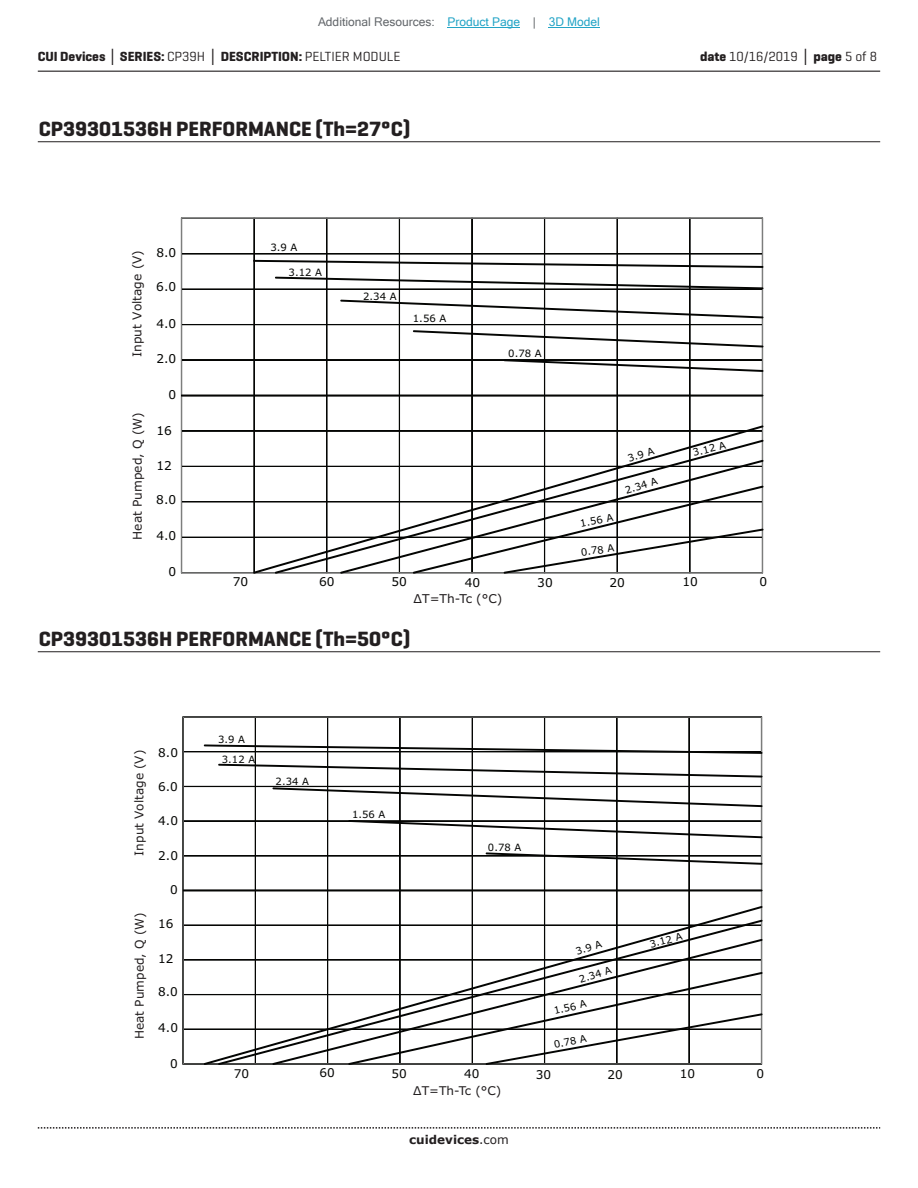
<style>
.page{position:relative;width:918px;height:1188px;background:#fff}
.page>*{position:absolute;margin:0;border:0;box-sizing:border-box;transform-origin:0 0}
.t1{font:700 21px "Geogrotesque";color:#231f20}
.t2{font:700 13.5px "Geogrotesque";color:#231f20}
.t3{font:13.5px "Geogrotesque";color:#231f20}
.t4{font:12.15px "Verdana";color:#040503}
.t5{font:12.15px "Verdana";color:#231f20}
.t6{font:12.15px "Verdana";color:#211d1e}
.t7{font:12px "Verdana";color:#040503}
.t8{font:12px "Microsoft Sans Serif";color:#63676b}
.t9{font:12px "Verdana";color:#231f20}
.t10{font:700 12px "Verdana";color:#231f20}
.t11{font:12px "Verdana";color:#211d1e}
.t12{font:10.05px "Verdana";letter-spacing:.005em;color:#040503}
.s1{color:#23a4c6}
.s2{font-family:"Verdana"}
.s3{font-weight:400}
.s4{font-weight:700}
.s5{font-family:"Verdana";font-weight:700}
</style>
<div class="page">
<hr style="left:38px;top:71px;width:842px;height:1px;background:#231f20">
<svg style="left:38px;top:1127px;width:842px;height:2px"></svg>
<hr style="left:182px;top:573px;width:580px;height:1px;background:#040503">
<svg style="left:181px;top:218px;width:582px;height:355px"></svg>
<svg style="left:253px;top:425px;width:510px;height:149px"></svg>
<svg style="left:504px;top:359px;width:259px;height:13px"></svg>
<svg style="left:413px;top:330px;width:350px;height:17px"></svg>
<svg style="left:340px;top:300px;width:423px;height:18px"></svg>
<svg style="left:275px;top:277px;width:488px;height:12px"></svg>
<svg style="left:253px;top:260px;width:510px;height:8px"></svg>
<svg style="left:182px;top:395px;width:581px;height:2px"></svg>
<hr style="left:183px;top:1064px;width:579px;height:1px;background:#040503">
<svg style="left:183px;top:717px;width:579px;height:347px"></svg>
<svg style="left:204px;top:906px;width:558px;height:159px"></svg>
<svg style="left:486px;top:852px;width:276px;height:13px"></svg>
<svg style="left:348px;top:820px;width:414px;height:18px"></svg>
<svg style="left:272px;top:787px;width:490px;height:20px"></svg>
<svg style="left:218px;top:764px;width:544px;height:14px"></svg>
<svg style="left:204px;top:744px;width:558px;height:10px"></svg>
<svg style="left:183px;top:890px;width:579px;height:1px"></svg>
<hr style="left:38px;top:651px;width:842px;height:1px;background:#231f20">
<hr style="left:38px;top:141px;width:842px;height:1px;background:#231f20">
<hr style="left:448px;top:27px;width:72px;height:1px;background:#23a4c6">
<hr style="left:549px;top:27px;width:51px;height:1px;background:#23a4c6">
<p class="t8" style="left:318px;top:15px;width:283px">Additional Resources: <span class="s1">Product Page</span> | <span class="s1">3D Model</span></p>
<h2 class="t2" style="left:38px;top:48px;width:364px">CUI Devices <span class="s2">│</span> SERIES: <span class="s3">CP39H</span> <span class="s2">│</span> DESCRIPTION: <span class="s3">PELTIER MODULE</span></h2>
<h2 class="t3" style="left:700px;top:48px;width:179px"><span class="s4">date</span> 10/16/2019 <span class="s5">│</span> <span class="s4">page</span> 5 of 8</h2>
<h1 class="t1" style="left:39px;top:116px;width:373px">CP39301536H PERFORMANCE (Th=27°C)</h1>
<p class="t5" style="left:129px;top:357px;width:108px;rotate:-90deg">Input Voltage (V)</p>
<p class="t5" style="left:129px;top:540px;width:129px;rotate:-90deg">Heat Pumped, Q (W)</p>
<p class="t4" style="left:156px;top:244px;width:21px">8.0</p>
<p class="t4" style="left:156px;top:278px;width:21px">6.0</p>
<p class="t4" style="left:156px;top:316px;width:21px">4.0</p>
<p class="t4" style="left:156px;top:351px;width:21px">2.0</p>
<p class="t4" style="left:168px;top:386px;width:9px">0</p>
<p class="t4" style="left:156px;top:422px;width:17px">16</p>
<p class="t4" style="left:156px;top:457px;width:17px">12</p>
<p class="t4" style="left:156px;top:491px;width:21px">8.0</p>
<p class="t4" style="left:156px;top:527px;width:21px">4.0</p>
<p class="t12" style="left:270px;top:241px;width:29px">3.9 A</p>
<p class="t12" style="left:289px;top:265px;width:35px">3.12 A</p>
<p class="t12" style="left:363px;top:289px;width:35px">2.34 A</p>
<p class="t12" style="left:413px;top:312px;width:35px">1.56 A</p>
<p class="t12" style="left:508px;top:346px;width:35px">0.78 A</p>
<p class="t12" style="left:579px;top:516px;width:35px;rotate:-11deg">1.56 A</p>
<p class="t12" style="left:580px;top:545px;width:35px;rotate:-7deg">0.78 A</p>
<p class="t12" style="left:626px;top:452px;width:29px;rotate:-18deg">3.9 A</p>
<p class="t12" style="left:691px;top:446px;width:35px;rotate:-14deg">3.12 A</p>
<p class="t12" style="left:623px;top:484px;width:35px;rotate:-18deg">2.34 A</p>
<p class="t4" style="left:168px;top:563px;width:9px">0</p>
<p class="t4" style="left:233px;top:573px;width:17px">70</p>
<p class="t4" style="left:319px;top:573px;width:17px">60</p>
<p class="t4" style="left:392px;top:573px;width:17px">50</p>
<p class="t4" style="left:465px;top:574px;width:17px">40</p>
<p class="t4" style="left:537px;top:574px;width:17px">30</p>
<p class="t4" style="left:609px;top:574px;width:17px">20</p>
<p class="t4" style="left:682px;top:573px;width:17px">10</p>
<p class="t4" style="left:760px;top:573px;width:9px">0</p>
<p class="t6" style="left:414px;top:591px;width:90px">ΔT=Th-Tc (°C)</p>
<h1 class="t1" style="left:39px;top:626px;width:373px">CP39301536H PERFORMANCE (Th=50°C)</h1>
<p class="t9" style="left:131px;top:856px;width:107px;rotate:-90deg">Input Voltage (V)</p>
<p class="t9" style="left:131px;top:1039px;width:128px;rotate:-90deg">Heat Pumped, Q (W)</p>
<p class="t7" style="left:158px;top:744px;width:21px">8.0</p>
<p class="t7" style="left:158px;top:778px;width:21px">6.0</p>
<p class="t7" style="left:158px;top:812px;width:21px">4.0</p>
<p class="t7" style="left:158px;top:847px;width:21px">2.0</p>
<p class="t7" style="left:170px;top:881px;width:9px">0</p>
<p class="t7" style="left:158px;top:915px;width:17px">16</p>
<p class="t7" style="left:158px;top:950px;width:17px">12</p>
<p class="t7" style="left:158px;top:984px;width:21px">8.0</p>
<p class="t7" style="left:158px;top:1019px;width:21px">4.0</p>
<p class="t7" style="left:170px;top:1055px;width:9px">0</p>
<p class="t12" style="left:218px;top:733px;width:28px">3.9 A</p>
<p class="t12" style="left:222px;top:752px;width:35px">3.12 A</p>
<p class="t12" style="left:276px;top:774px;width:35px">2.34 A</p>
<p class="t12" style="left:352px;top:808px;width:35px">1.56 A</p>
<p class="t12" style="left:488px;top:841px;width:35px">0.78 A</p>
<p class="t7" style="left:234px;top:1065px;width:17px">70</p>
<p class="t12" style="left:574px;top:945px;width:28px;rotate:-18deg">3.9 A</p>
<p class="t12" style="left:577px;top:973px;width:35px;rotate:-18deg">2.34 A</p>
<p class="t12" style="left:552px;top:1004px;width:35px;rotate:-13deg">1.56 A</p>
<p class="t12" style="left:552px;top:1038px;width:35px;rotate:-12deg">0.78 A</p>
<p class="t12" style="left:648px;top:938px;width:35px;rotate:-15deg">3.12 A</p>
<p class="t7" style="left:319px;top:1065px;width:17px">60</p>
<p class="t7" style="left:391px;top:1065px;width:17px">50</p>
<p class="t7" style="left:464px;top:1065px;width:17px">40</p>
<p class="t7" style="left:536px;top:1066px;width:17px">30</p>
<p class="t7" style="left:608px;top:1066px;width:17px">20</p>
<p class="t7" style="left:680px;top:1065px;width:17px">10</p>
<p class="t7" style="left:756px;top:1065px;width:9px">0</p>
<p class="t11" style="left:413px;top:1082px;width:90px">ΔT=Th-Tc (°C)</p>
<p class="t10" style="left:409px;top:1131px;width:101px">cuidevices<span class="s3">.com</span></p>
</div>
